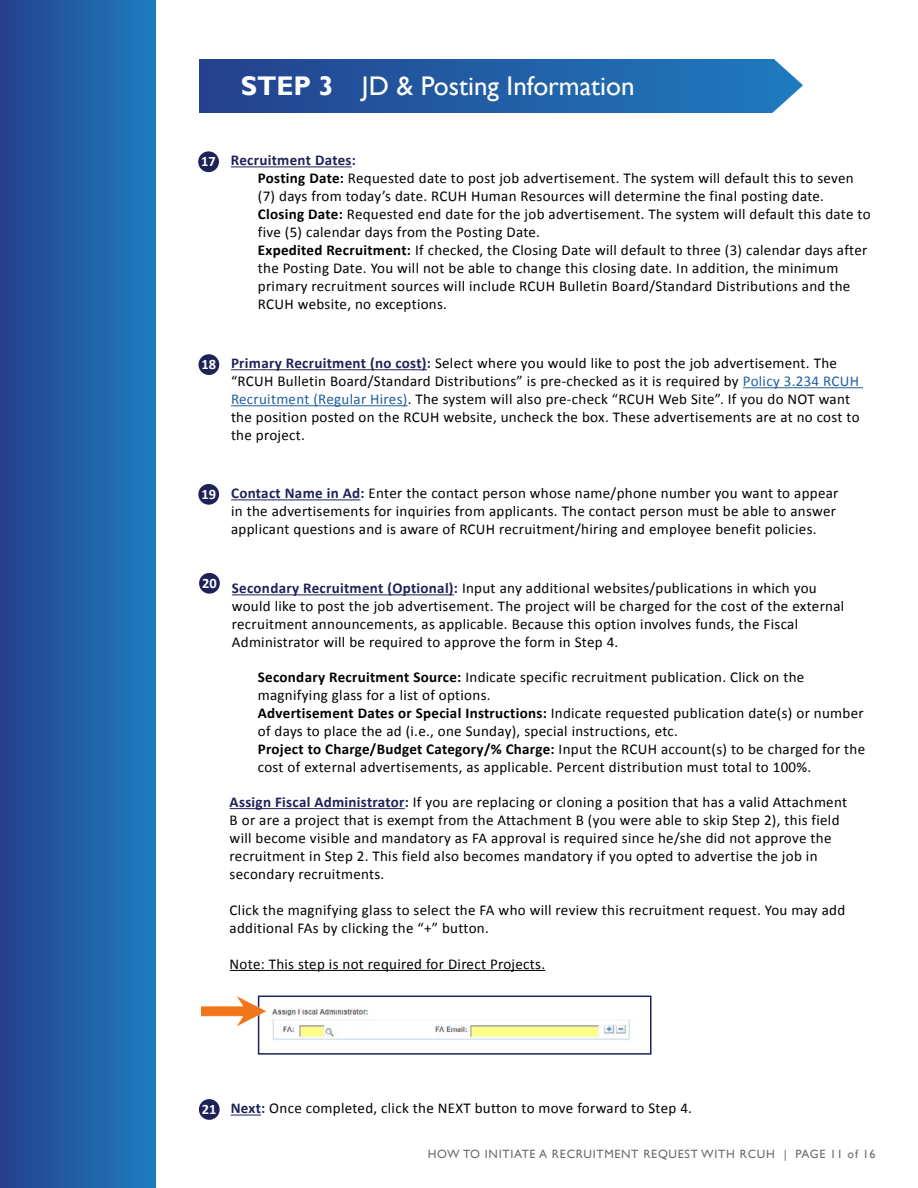
<style>
.page{position:relative;width:918px;height:1188px;background:#fff}
.page>*{position:absolute;margin:0;border:0;box-sizing:border-box;transform-origin:0 0}
.t1{font:27px "Gill Sans";color:#fff}
.t2{font:700 27px "Gill Sans";color:#fff}
.t3{font:15px/18px "Calibri";letter-spacing:.02em;color:#000}
.t4{font:700 15px "Calibri";letter-spacing:.02em;color:#1f2159}
.t5{font:700 14.4px "Calibri";color:#fff}
.t6{font:12px "Gill Sans";letter-spacing:.06em;color:#6d6e71}
.s1{font-weight:700}
.s2{font-weight:700;color:#1f2159}
.s3{color:#215e9e}
</style>
<div class="page">
<div style="left:0;top:0;width:156px;height:1188px;background:linear-gradient(to right,#24418d,#1f7cbe)"></div>
<div style="left:200px;top:60px;width:612px;height:53px;background:linear-gradient(to right,#24418e,#1f7cbe)"></div>
<svg style="left:760px;top:59px;width:52px;height:54px"></svg>
<div style="left:198px;top:151px;width:21px;height:21px;background:#1f2159;border-radius:50%"></div>
<hr style="left:231px;top:166px;width:121px;height:1px;background:#1f2159">
<div style="left:199px;top:354px;width:20px;height:21px;background:#1f2159;border-radius:50%"></div>
<hr style="left:231px;top:369px;width:196px;height:1px;background:#1f2159">
<hr style="left:743px;top:387px;width:120px;height:1px;background:#215e9e">
<hr style="left:231px;top:405px;width:177px;height:1px;background:#215e9e">
<div style="left:198px;top:484px;width:21px;height:21px;background:#1f2159;border-radius:50%"></div>
<hr style="left:231px;top:499px;width:129px;height:1px;background:#1f2159">
<div style="left:199px;top:573px;width:21px;height:21px;background:#1f2159;border-radius:50%"></div>
<hr style="left:232px;top:594px;width:222px;height:1px;background:#1f2159">
<hr style="left:230px;top:808px;width:175px;height:1px;background:#1f2159">
<hr style="left:230px;top:970px;width:315px;height:1px;background:#000">
<img style="left:272px;top:1007px;width:358px;height:33px">
<div style="left:258px;top:996px;width:394px;height:59px;border:2px solid #1f2159"></div>
<img style="left:201px;top:996px;width:66px;height:31px">
<div style="left:199px;top:1099px;width:21px;height:21px;background:#1f2159;border-radius:50%"></div>
<hr style="left:231px;top:1115px;width:30px;height:1px;background:#1f2159">
<p class="t2" style="left:241px;top:70px;width:94px">STEP 3</p>
<p class="t1" style="left:362px;top:70px;width:274px">JD &amp; Posting Information</p>
<p class="t5" style="left:201px;top:152px;width:16px">17</p>
<p class="t4" style="left:231px;top:151px;width:127px">Recruitment Dates:</p>
<p class="t3" style="left:258px;top:169px;width:597px"><span class="s1">Posting Date:</span> Requested date to post job advertisement. The system will default this to seven (7) days from today’s date. RCUH Human Resources will determine the final posting date.</p>
<p class="t3" style="left:258px;top:205px;width:614px"><span class="s1">Closing Date:</span> Requested end date for the job advertisement. The system will default this date to five (5) calendar days from the Posting Date.</p>
<p class="t3" style="left:258px;top:241px;width:611px"><span class="s1">Expedited Recruitment:</span> If checked, the Closing Date will default to three (3) calendar days after the Posting Date. You will not be able to change this closing date. In addition, the minimum primary recruitment sources will include RCUH Bulletin Board/Standard Distributions and the RCUH website, no exceptions.</p>
<p class="t5" style="left:202px;top:355px;width:16px">18</p>
<p class="t3" style="left:231px;top:354px;width:630px"><span class="s2">Primary Recruitment (no cost):</span> Select where you would like to post the job advertisement. The “RCUH Bulletin Board/Standard Distributions” is pre-checked as it is required by <span class="s3">Policy 3.234 RCUH Recruitment (Regular Hires)</span>. The system will also pre-check “RCUH Web Site”. If you do NOT want the position posted on the RCUH website, uncheck the box. These advertisements are at no cost to the project.</p>
<p class="t5" style="left:201px;top:485px;width:16px">19</p>
<p class="t3" style="left:231px;top:484px;width:609px"><span class="s2">Contact Name in Ad:</span> Enter the contact person whose name/phone number you want to appear in the advertisements for inquiries from applicants. The contact person must be able to answer applicant questions and is aware of RCUH recruitment/hiring and employee benefit policies.</p>
<p class="t5" style="left:202px;top:574px;width:16px">20</p>
<p class="t3" style="left:232px;top:579px;width:614px"><span class="s2">Secondary Recruitment (Optional):</span> Input any additional websites/publications in which you would like to post the job advertisement. The project will be charged for the cost of the external recruitment announcements, as applicable. Because this option involves funds, the Fiscal Administrator will be required to approve the form in Step 4.</p>
<p class="t3" style="left:258px;top:668px;width:548px"><span class="s1">Secondary Recruitment Source:</span> Indicate specific recruitment publication. Click on the magnifying glass for a list of options.</p>
<p class="t3" style="left:258px;top:704px;width:607px"><span class="s1">Advertisement Dates or Special Instructions:</span> Indicate requested publication date(s) or number of days to place the ad (i.e., one Sunday), special instructions, etc.</p>
<p class="t3" style="left:258px;top:740px;width:609px"><span class="s1">Project to Charge/Budget Category/% Charge:</span> Input the RCUH account(s) to be charged for the cost of external advertisements, as applicable. Percent distribution must total to 100%.</p>
<p class="t3" style="left:230px;top:793px;width:619px"><span class="s2">Assign Fiscal Administrator:</span> If you are replacing or cloning a position that has a valid Attachment B or are a project that is exempt from the Attachment B (you were able to skip Step 2), this field will become visible and mandatory as FA approval is required since he/she did not approve the recruitment in Step 2. This field also becomes mandatory if you opted to advertise the job in secondary recruitments.</p>
<p class="t3" style="left:230px;top:901px;width:617px">Click the magnifying glass to select the FA who will review this recruitment request. You may add additional FAs by clicking the “+” button.</p>
<p class="t3" style="left:230px;top:955px;width:317px">Note: This step is not required for Direct Projects.</p>
<p class="t5" style="left:202px;top:1100px;width:16px">21</p>
<p class="t3" style="left:231px;top:1099px;width:463px"><span class="s2">Next:</span> Once completed, click the NEXT button to move forward to Step 4.</p>
<p class="t6" style="left:428px;top:1147px;width:449px">HOW TO INITIATE A RECRUITMENT REQUEST WITH RCUH | PAGE 11 of 16</p>
</div>
